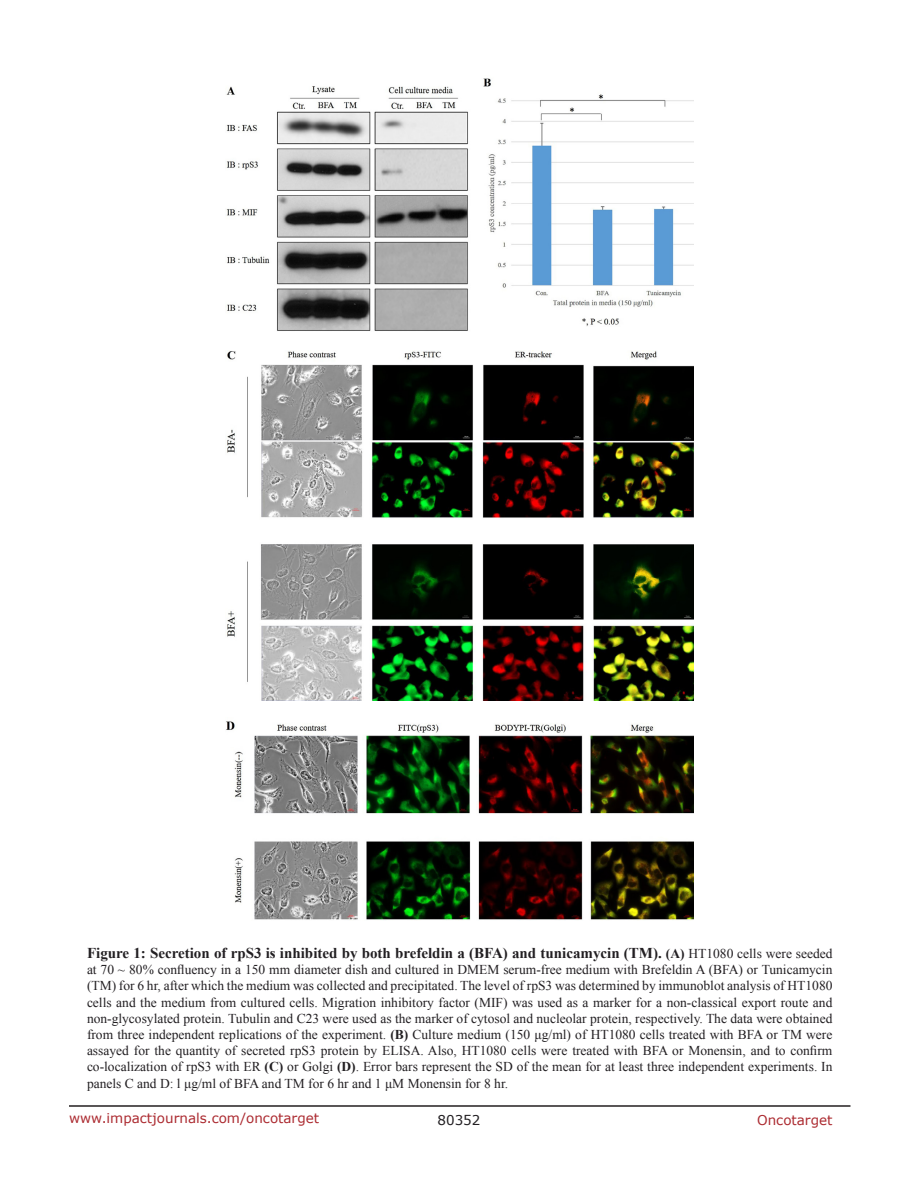
<style>
.page{position:relative;width:918px;height:1188px;background:#fff}
.page>*{position:absolute;margin:0;border:0;box-sizing:border-box;transform-origin:0 0}
.FigureText{font:700 15px "Times New Roman";color:#221f22}
.FigureText-2{font:13.5px/16.2px "Times New Roman";color:#221f22;text-align:justify}
.t1{font:13.5px "Verdana";color:#ac2b31}
.t2{font:13.5px "Verdana";color:#221f22}
.s1{font-size:13.5px}
.s2{font-weight:400;font-size:13.5px}
.s3{font-weight:700}
</style>
<div class="page">
<hr style="left:69px;top:1105px;width:781px;height:2px;background:#231f20">
<img style="left:226px;top:78px;width:468px;height:253px">
<img style="left:227px;top:350px;width:467px;height:351px">
<img style="left:226px;top:721px;width:468px;height:199px">
<p class="FigureText" style="left:87px;top:943px;width:747px">Figure 1: Secretion of rpS3 is inhibited by both brefeldin a (BFA) and tunicamycin (TM). <span class="s1">(A)</span> <span class="s2">HT1080 cells were seeded</span></p>
<p class="FigureText-2" style="left:87px;top:961px;width:747px">at 70 ~ 80% confluency in a 150 mm diameter dish and cultured in DMEM serum-free medium with Brefeldin A (BFA) or Tunicamycin (TM) for 6 hr, after which the medium was collected and precipitated. The level of rpS3 was determined by immunoblot analysis of HT1080 cells and the medium from cultured cells. Migration inhibitory factor (MIF) was used as a marker for a non-classical export route and non-glycosylated protein. Tubulin and C23 were used as the marker of cytosol and nucleolar protein, respectively. The data were obtained from three independent replications of the experiment. <span class="s3">(B)</span> Culture medium (150 μg/ml) of HT1080 cells treated with BFA or TM were assayed for the quantity of secreted rpS3 protein by ELISA. Also, HT1080 cells were treated with BFA or Monensin, and to confirm co-localization of rpS3 with ER <span class="s3">(C)</span> or Golgi <span class="s3">(D)</span>. Error bars represent the SD of the mean for at least three independent experiments. In panels C and D: l μg/ml of BFA and TM for 6 hr and 1 μM Monensin for 8 hr.</p>
<p class="t1" style="left:69px;top:1109px;width:252px">www.impactjournals.com/oncotarget</p>
<p class="t2" style="left:438px;top:1111px;width:44px">80352</p>
<p class="t1" style="left:757px;top:1111px;width:77px">Oncotarget</p>
</div>
